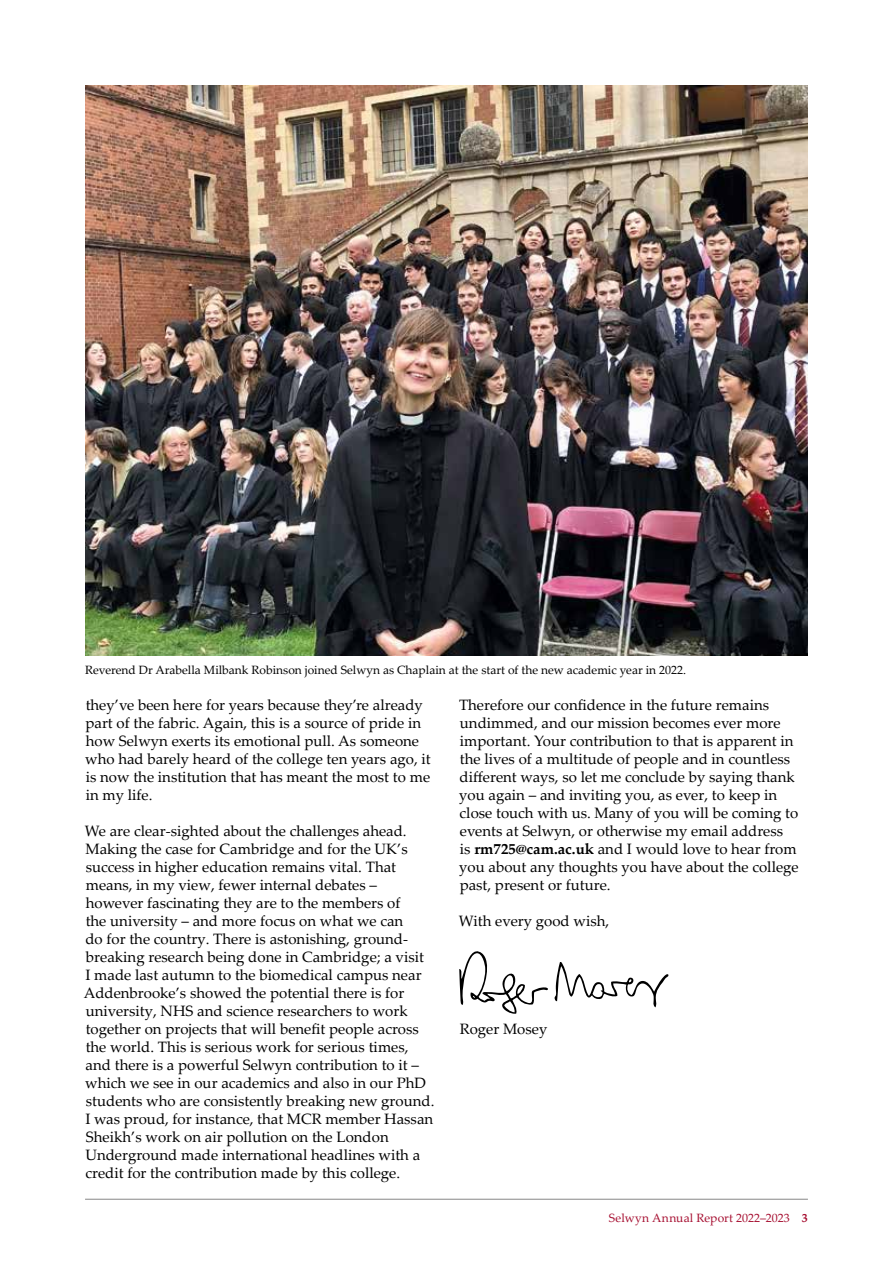
<style>
.page{position:relative;width:893px;height:1263px;background:#fff}
.page>*{position:absolute;margin:0;border:0;box-sizing:border-box;transform-origin:0 0}
.t1{font:15px/18px "Palatino Linotype";color:#000}
.t2{font:12px "Palatino Linotype";color:#000}
.t3{font:12px "Palatino Linotype";letter-spacing:.01em;color:#a60e30}
.s1{font-weight:700}
</style>
<div class="page">
<hr style="left:85px;top:1199px;width:723px;height:1px;background:#878787">
<img style="left:85px;top:85px;width:723px;height:571px">
<svg style="left:459px;top:951px;width:89px;height:63px"></svg>
<svg style="left:555px;top:962px;width:114px;height:45px"></svg>
<p class="t2" style="left:85px;top:661px;width:603px">Reverend Dr Arabella Milbank Robinson joined Selwyn as Chaplain at the start of the new academic year in 2022.</p>
<p class="t1" style="left:85px;top:695px;width:347px">they’ve been here for years because they’re already part of the fabric. Again, this is a source of pride in how Selwyn exerts its emotional pull. As someone who had barely heard of the college ten years ago, it is now the institution that has meant the most to me in my life.</p>
<p class="t1" style="left:84px;top:821px;width:352px">We are clear-sighted about the challenges ahead.<br>Making the case for Cambridge and for the UK’s success in higher education remains vital. That means, in my view, fewer internal debates – however fascinating they are to the members of<br>the university – and more focus on what we can<br>do for the country. There is astonishing, ground&shy;breaking research being done in Cambridge; a visit<br>I made last autumn to the biomedical campus near Addenbrooke’s showed the potential there is for university, NHS and science researchers to work together on projects that will benefit people across the world. This is serious work for serious times, and there is a powerful Selwyn contribution to it – which we see in our academics and also in our PhD students who are consistently breaking new ground.<br>I was proud, for instance, that MCR member Hassan Sheikh’s work on air pollution on the London Underground made international headlines with a credit for the contribution made by this college.</p>
<p class="t1" style="left:459px;top:695px;width:341px">Therefore our confidence in the future remains undimmed, and our mission becomes ever more important. Your contribution to that is apparent in the lives of a multitude of people and in countless different ways, so let me conclude by saying thank you again – and inviting you, as ever, to keep in close touch with us. Many of you will be coming to events at Selwyn, or otherwise my email address<br>is <span class="s1">rm725@cam.ac.uk</span> and I would love to hear from you about any thoughts you have about the college past, present or future.</p>
<p class="t1" style="left:459px;top:911px;width:152px">With every good wish,</p>
<p class="t1" style="left:460px;top:1019px;width:89px">Roger Mosey</p>
<p class="t3" style="left:609px;top:1210px;width:200px">Selwyn Annual Report 2022–2023 <span class="s1">3</span></p>
</div>
